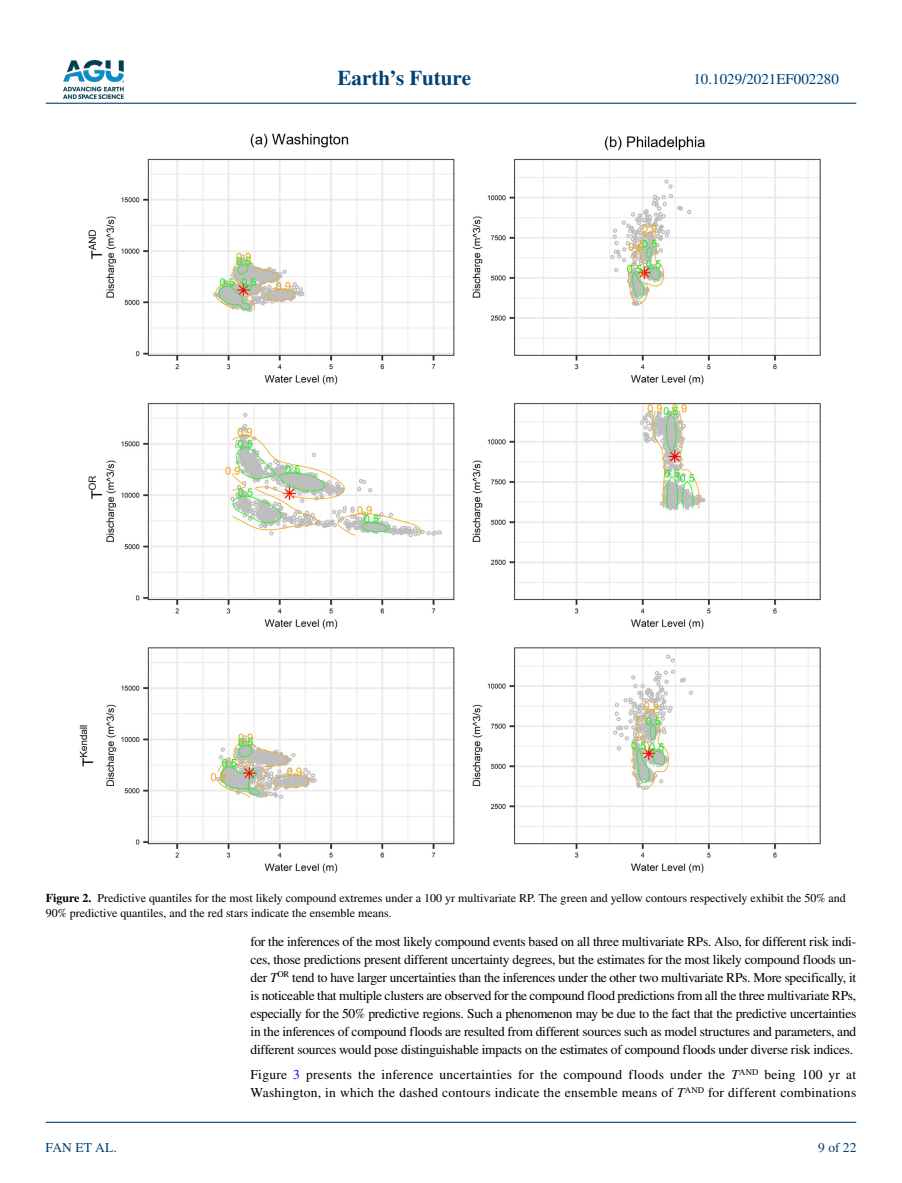
<style>
.page{position:relative;width:902px;height:1183px;background:#fff}
.page>*{position:absolute;margin:0;border:0;box-sizing:border-box;transform-origin:0 0}
.t1{font:700 21px "STIX";color:#004174}
.t2{font:15px "STIX";color:#004174}
.t3{font:13.5px/18px "STIX";letter-spacing:.02em;color:#000;text-align:justify}
.t4{font:13.5px "STIX";color:#004174}
.t5{font:12px/15px "STIX";color:#000}
.s1{font-weight:700}
.s2{font-style:italic}
.s3{color:#00f}
</style>
<div class="page">
<img style="left:63px;top:60px;width:60px;height:39px">
<hr style="left:46px;top:103px;width:810px;height:1px;background:#004174">
<hr style="left:46px;top:1121px;width:810px;height:1px;background:#004174">
<img style="left:79px;top:134px;width:742px;height:739px">
<h1 class="t1" style="left:337px;top:66px;width:135px">Earth’s Future</h1>
<p class="t2" style="left:693px;top:69px;width:147px">10.1029/2021EF002280</p>
<p class="t5" style="left:46px;top:891px;width:801px"><span class="s1">Figure 2.</span> Predictive quantiles for the most likely compound extremes under a 100 yr multivariate RP. The green and yellow contours respectively exhibit the 50% and<br>90% predictive quantiles, and the red stars indicate the ensemble means.</p>
<p class="t4" style="left:45px;top:1138px;width:73px">FAN ET AL.</p>
<p class="t3" style="left:250px;top:932px;width:607px">for the inferences of the most likely compound events based on all three multivariate RPs. Also, for different risk indi&shy;ces, those predictions present different uncertainty degrees, but the estimates for the most likely compound floods un&shy;der <span class="s2">T</span><sup>OR</sup> tend to have larger uncertainties than the inferences under the other two multivariate RPs. More specifically, it is noticeable that multiple clusters are observed for the compound flood predictions from all the three multivariate RPs, especially for the 50% predictive regions. Such a phenomenon may be due to the fact that the predictive uncertainties in the inferences of compound floods are resulted from different sources such as model structures and parameters, and different sources would pose distinguishable impacts on the estimates of compound floods under diverse risk indices.</p>
<p class="t3" style="left:250px;top:1066px;width:607px">Figure <span class="s3">3</span> presents the inference uncertainties for the compound floods under the <span class="s2">T</span><sup>AND</sup> being 100 yr at<br>Washington, in which the dashed contours indicate the ensemble means of <span class="s2">T</span><sup>AND</sup> for different combinations</p>
<p class="t4" style="left:818px;top:1138px;width:40px">9 of 22</p>
</div>
